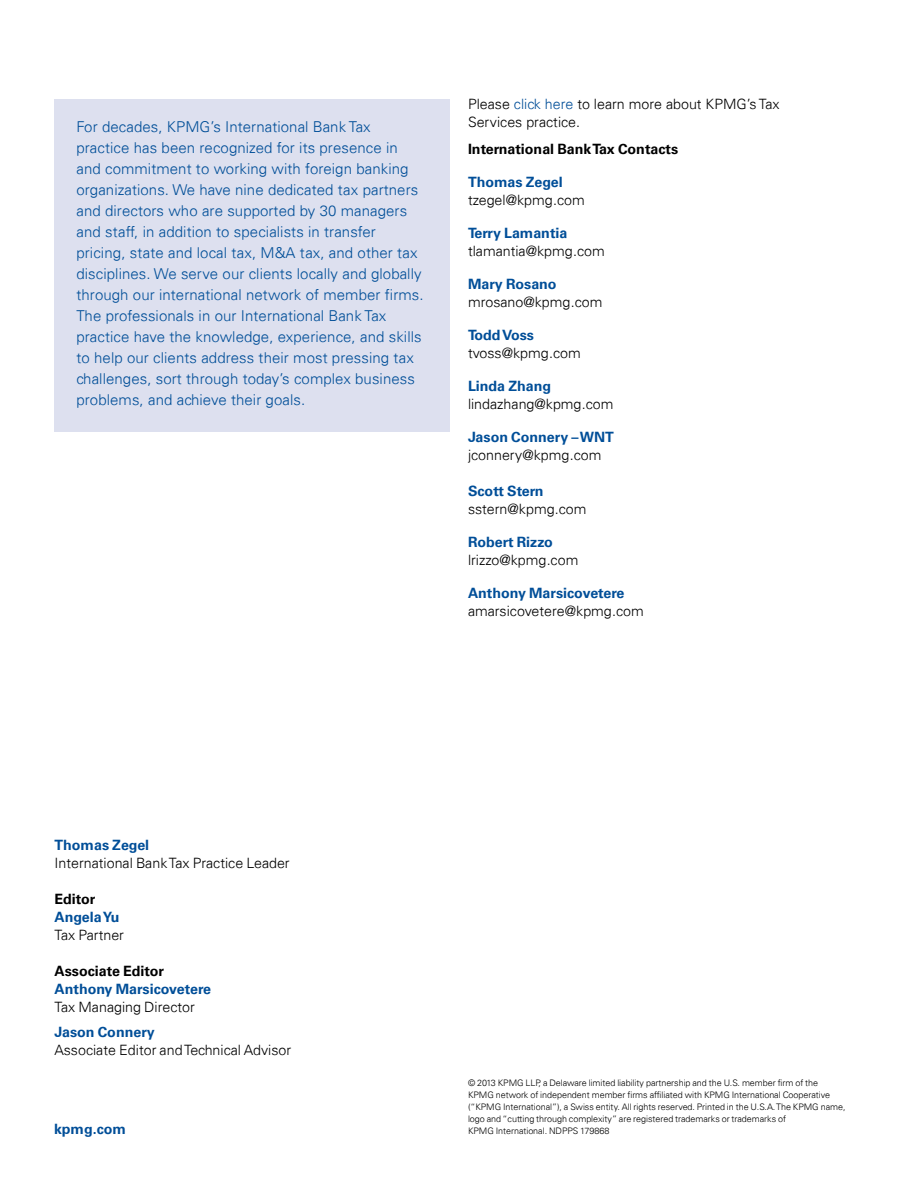
<style>
.page{position:relative;width:918px;height:1188px;background:#fff}
.page>*{position:absolute;margin:0;border:0;box-sizing:border-box;transform-origin:0 0}
.t1{font:300 15px/21px "Univers 45";letter-spacing:.005em;color:#004e98}
.t2{font:300 14.25px/18px "Univers 45";color:#000}
.t3{font:700 14.25px "Univers 65";color:#004e98}
.t4{font:700 14.25px "Univers 65";color:#000}
.t5{font:300 9px/12px "Univers 45";letter-spacing:-.005em;color:#000}
.s1{color:#004e98}
</style>
<div class="page">
<div style="left:54px;top:99px;width:396px;height:333px;background:#dde0ef"></div>
<p class="t1" style="left:76px;top:117px;width:349px">For decades, KPMG’s International Bank Tax practice has been recognized for its presence in and commitment to working with foreign banking organizations. We have nine dedicated tax partners and directors who are supported by 30 managers and staff, in addition to specialists in transfer pricing, state and local tax, M&amp;A tax, and other tax disciplines. We serve our clients locally and globally through our international network of member firms.<br>The professionals in our International Bank Tax practice have the knowledge, experience, and skills to help our clients address their most pressing tax challenges, sort through today’s complex business problems, and achieve their goals.</p>
<p class="t2" style="left:468px;top:95px;width:313px">Please <span class="s1">click here</span> to learn more about KPMG’s Tax<br>Services practice.</p>
<p class="t4" style="left:468px;top:141px;width:212px">International Bank Tax Contacts</p>
<p class="t3" style="left:468px;top:174px;width:96px">Thomas Zegel</p>
<p class="t2" style="left:468px;top:191px;width:118px">tzegel@kpmg.com</p>
<p class="t3" style="left:468px;top:225px;width:101px">Terry Lamantia</p>
<p class="t2" style="left:468px;top:242px;width:138px">tlamantia@kpmg.com</p>
<p class="t3" style="left:468px;top:276px;width:90px">Mary Rosano</p>
<p class="t2" style="left:468px;top:293px;width:136px">mrosano@kpmg.com</p>
<p class="t3" style="left:468px;top:327px;width:67px">Todd Voss</p>
<p class="t2" style="left:468px;top:344px;width:114px">tvoss@kpmg.com</p>
<p class="t3" style="left:468px;top:378px;width:85px">Linda Zhang</p>
<p class="t2" style="left:468px;top:395px;width:147px">lindazhang@kpmg.com</p>
<p class="t3" style="left:468px;top:429px;width:147px">Jason Connery – WNT</p>
<p class="t2" style="left:468px;top:446px;width:135px">jconnery@kpmg.com</p>
<p class="t3" style="left:468px;top:483px;width:77px">Scott Stern</p>
<p class="t2" style="left:468px;top:500px;width:120px">sstern@kpmg.com</p>
<p class="t3" style="left:468px;top:534px;width:86px">Robert Rizzo</p>
<p class="t2" style="left:468px;top:551px;width:112px">lrizzo@kpmg.com</p>
<p class="t3" style="left:468px;top:585px;width:158px">Anthony Marsicovetere</p>
<p class="t2" style="left:468px;top:602px;width:177px">amarsicovetere@kpmg.com</p>
<p class="t3" style="left:55px;top:837px;width:96px">Thomas Zegel</p>
<p class="t2" style="left:55px;top:854px;width:237px">International Bank Tax Practice Leader</p>
<p class="t4" style="left:55px;top:891px;width:42px">Editor</p>
<p class="t3" style="left:55px;top:909px;width:67px">Angela Yu</p>
<p class="t2" style="left:55px;top:926px;width:71px">Tax Partner</p>
<p class="t4" style="left:55px;top:963px;width:111px">Associate Editor</p>
<p class="t3" style="left:55px;top:981px;width:158px">Anthony Marsicovetere</p>
<p class="t2" style="left:55px;top:998px;width:142px">Tax Managing Director</p>
<p class="t3" style="left:55px;top:1023px;width:102px">Jason Connery</p>
<p class="t2" style="left:55px;top:1041px;width:238px">Associate Editor and Technical Advisor</p>
<p class="t5" style="left:468px;top:1077px;width:379px">© 2013 KPMG LLP, a Delaware limited liability partnership and the U.S. member firm of the KPMG network of independent member firms affiliated with KPMG International Cooperative (“KPMG International”), a Swiss entity. All rights reserved. Printed in the U.S.A. The KPMG name, logo and “cutting through complexity” are registered trademarks or trademarks of</p>
<p class="t3" style="left:54px;top:1121px;width:74px">kpmg.com</p>
<p class="t5" style="left:468px;top:1125px;width:143px">KPMG International. NDPPS 179868</p>
</div>
